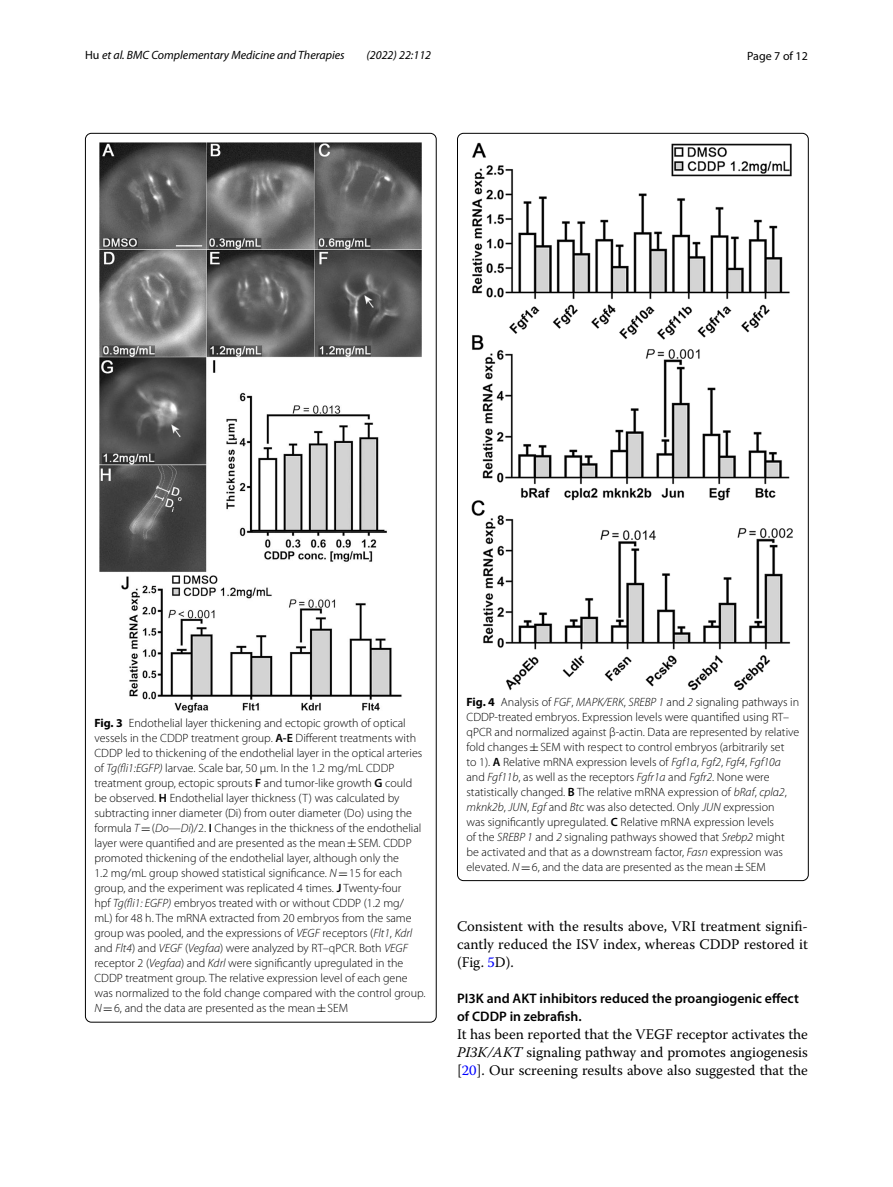
<style>
.page{position:relative;width:893px;height:1187px;background:#fff}
.page>*{position:absolute;margin:0;border:0;box-sizing:border-box;transform-origin:0 0}
.t1{font:14.7px/18px "Warnock Pro";color:#000;text-align:justify}
.t2{font:600 13.8px/18px "Myriad Pro";color:#000}
.t3{font:300 12px/15px "Myriad Pro";color:#000}
.t4{font:italic 12px "Myriad Pro";color:#000}
.t5{font:12px "Myriad Pro";color:#000}
.s1{font-style:normal}
.s2{font-weight:700}
.s3{font-weight:600}
.s4{font-style:italic}
.s5{font-family:"MTSY";font-weight:400}
.s6{color:#00f}
</style>
<div class="page">
<img style="left:100px;top:142px;width:322px;height:570px">
<img style="left:472px;top:142px;width:321px;height:548px">
<p class="t4" style="left:85px;top:48px;width:261px"><span class="s1">Hu</span> et al. BMC Complementary Medicine and Therapies</p>
<p class="t4" style="left:366px;top:48px;width:66px">(2022) 22:112</p>
<p class="t5" style="left:747px;top:48px;width:62px">Page 7 of 12</p>
<p class="t3" style="left:94px;top:715px;width:333px"><span class="s2">Fig. 3</span> Endothelial layer thickening and ectopic growth of optical vessels in the CDDP treatment group. <span class="s3">A-E</span> Different treatments with CDDP led to thickening of the endothelial layer in the optical arteries of <span class="s4">Tg(fli1:EGFP)</span> larvae. Scale bar, 50 μm. In the 1.2 mg/mL CDDP treatment group, ectopic sprouts <span class="s3">F</span> and tumor-like growth <span class="s3">G</span> could be observed. <span class="s3">H</span> Endothelial layer thickness (T) was calculated by subtracting inner diameter (Di) from outer diameter (Do) using the formula <span class="s4">T</span><span class="s5">=</span>(<span class="s4">Do</span>—<span class="s4">Di</span>)/2. <span class="s3">I</span> Changes in the thickness of the endothelial layer were quantified and are presented as the mean<span class="s5">±</span>SEM. CDDP promoted thickening of the endothelial layer, although only the<br>1.2 mg/mL group showed statistical significance. <span class="s4">N</span><span class="s5">=</span>15 for each group, and the experiment was replicated 4 times. <span class="s3">J</span> Twenty-four<br>hpf <span class="s4">Tg(fli1: EGFP)</span> embryos treated with or without CDDP (1.2 mg/<br>mL) for 48 h. The mRNA extracted from 20 embryos from the same group was pooled, and the expressions of <span class="s4">VEGF</span> receptors (<span class="s4">Flt1</span>, <span class="s4">Kdrl </span>and <span class="s4">Flt4</span>) and <span class="s4">VEGF</span> (<span class="s4">Vegfaa</span>) were analyzed by RT–qPCR. Both <span class="s4">VEGF </span>receptor 2 (<span class="s4">Vegfaa</span>) and <span class="s4">Kdrl</span> were significantly upregulated in the CDDP treatment group. The relative expression level of each gene was normalized to the fold change compared with the control group.<br><span class="s4">N</span><span class="s5">=</span>6, and the data are presented as the mean<span class="s5">±</span>SEM</p>
<p class="t3" style="left:466px;top:694px;width:334px"><span class="s2">Fig. 4</span> Analysis of <span class="s4">FGF</span>, <span class="s4">MAPK/ERK</span>, <span class="s4">SREBP 1</span> and <span class="s4">2</span> signaling pathways in CDDP-treated embryos. Expression levels were quantified using RT– qPCR and normalized against β-actin. Data are represented by relative fold changes<span class="s5">±</span>SEM with respect to control embryos (arbitrarily set<br>to 1). <span class="s3">A</span> Relative mRNA expression levels of <span class="s4">Fgf1a</span>, <span class="s4">Fgf2</span>, <span class="s4">Fgf4</span>, <span class="s4">Fgf10a </span>and <span class="s4">Fgf11b</span>, as well as the receptors <span class="s4">Fgfr1a</span> and <span class="s4">Fgfr2</span>. None were statistically changed. <span class="s3">B</span> The relative mRNA expression of <span class="s4">bRaf</span>, <span class="s4">cplα2</span>, <span class="s4">mknk2b</span>, <span class="s4">JUN</span>, <span class="s4">Egf</span> and <span class="s4">Btc</span> was also detected. Only <span class="s4">JUN</span> expression<br>was significantly upregulated. <span class="s3">C</span> Relative mRNA expression levels<br>of the <span class="s4">SREBP 1</span> and <span class="s4">2</span> signaling pathways showed that <span class="s4">Srebp2</span> might be activated and that as a downstream factor, <span class="s4">Fasn</span> expression was elevated. <span class="s4">N</span><span class="s5">=</span>6, and the data are presented as the mean<span class="s5">±</span>SEM</p>
<p class="t1" style="left:457px;top:916px;width:352px">Consistent with the results above, VRI treatment signifi&shy;cantly reduced the ISV index, whereas CDDP restored it (Fig. <span class="s6">5</span>D).</p>
<p class="t2" style="left:457px;top:988px;width:343px">PI3K and AKT inhibitors reduced the proangiogenic effect of CDDP in zebrafish.</p>
<p class="t1" style="left:457px;top:1024px;width:352px">It has been reported that the VEGF receptor activates the <span class="s4">PI3K/AKT</span> signaling pathway and promotes angiogenesis [<span class="s6">20</span>]. Our screening results above also suggested that the</p>
</div>
